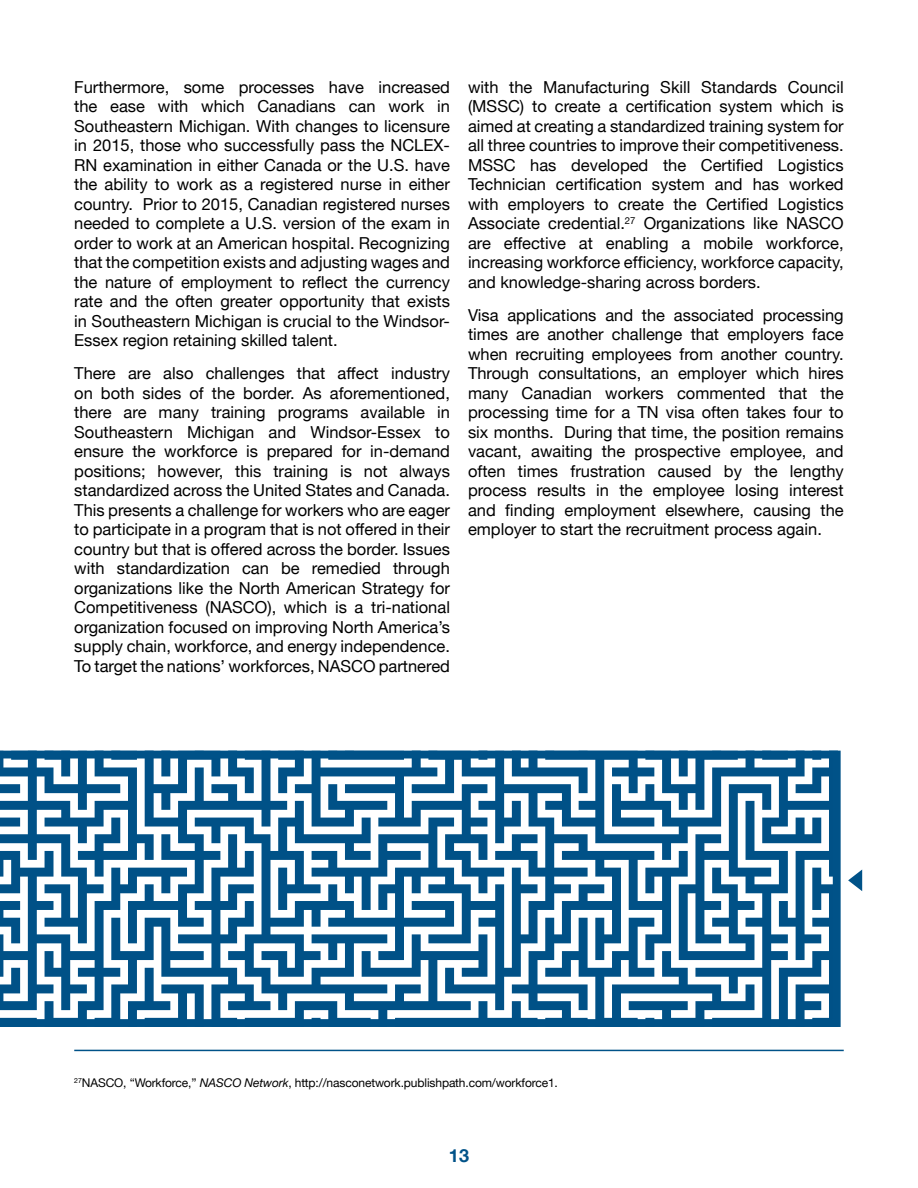
<style>
.page{position:relative;width:918px;height:1188px;background:#fff}
.page>*{position:absolute;margin:0;border:0;box-sizing:border-box;transform-origin:0 0}
.t1{font:700 18px "Helvetica Neue LT";color:#005288}
.t2{font:16.5px/19.5px "Helvetica Neue LT";color:#000;text-align:justify}
.t3{font:12px "Helvetica Neue LT";letter-spacing:-.01em;color:#000}
.s1{font-style:italic}
</style>
<div class="page">
<hr style="left:74px;top:1050px;width:770px;height:1px;background:#005288">
<svg style="left:0;top:751px;width:841px;height:276px"></svg>
<svg style="left:848px;top:870px;width:14px;height:21px"></svg>
<p class="t2" style="left:74px;top:77px;width:377px">Furthermore, some processes have increased the ease with which Canadians can work in Southeastern Michigan. With changes to licensure in 2015, those who successfully pass the NCLEX-RN examination in either Canada or the U.S. have the ability to work as a registered nurse in either country. Prior to 2015, Canadian registered nurses needed to complete a U.S. version of the exam in order to work at an American hospital. Recognizing that the competition exists and adjusting wages and the nature of employment to reflect the currency rate and the often greater opportunity that exists in Southeastern Michigan is crucial to the Windsor-Essex region retaining skilled talent.</p>
<p class="t2" style="left:74px;top:363px;width:377px">There are also challenges that affect industry on both sides of the border. As aforementioned, there are many training programs available in Southeastern Michigan and Windsor-Essex to ensure the workforce is prepared for in-demand positions; however, this training is not always standardized across the United States and Canada.<br>This presents a challenge for workers who are eager to participate in a program that is not offered in their country but that is offered across the border. Issues with standardization can be remedied through organizations like the North American Strategy for Competitiveness (NASCO), which is a tri-national organization focused on improving North America’s supply chain, workforce, and energy independence.<br>To target the nations’ workforces, NASCO partnered</p>
<p class="t2" style="left:468px;top:77px;width:377px">with the Manufacturing Skill Standards Council (MSSC) to create a certification system which is aimed at creating a standardized training system for all three countries to improve their competitiveness.<br>MSSC has developed the Certified Logistics Technician certification system and has worked with employers to create the Certified Logistics Associate credential.<sup>27</sup> Organizations like NASCO are effective at enabling a mobile workforce, increasing workforce efficiency, workforce capacity, and knowledge-sharing across borders.</p>
<p class="t2" style="left:468px;top:305px;width:377px">Visa applications and the associated processing times are another challenge that employers face when recruiting employees from another country.<br>Through consultations, an employer which hires many Canadian workers commented that the processing time for a TN visa often takes four to six months. During that time, the position remains vacant, awaiting the prospective employee, and often times frustration caused by the lengthy process results in the employee losing interest and finding employment elsewhere, causing the employer to start the recruitment process again.</p>
<p class="t3" style="left:74px;top:1075px;width:485px"><sup>27</sup>NASCO, “Workforce,” <span class="s1">NASCO Network</span>, http://nasconetwork.publishpath.com/workforce1.</p>
<p class="t1" style="left:449px;top:1144px;width:22px">13</p>
</div>
